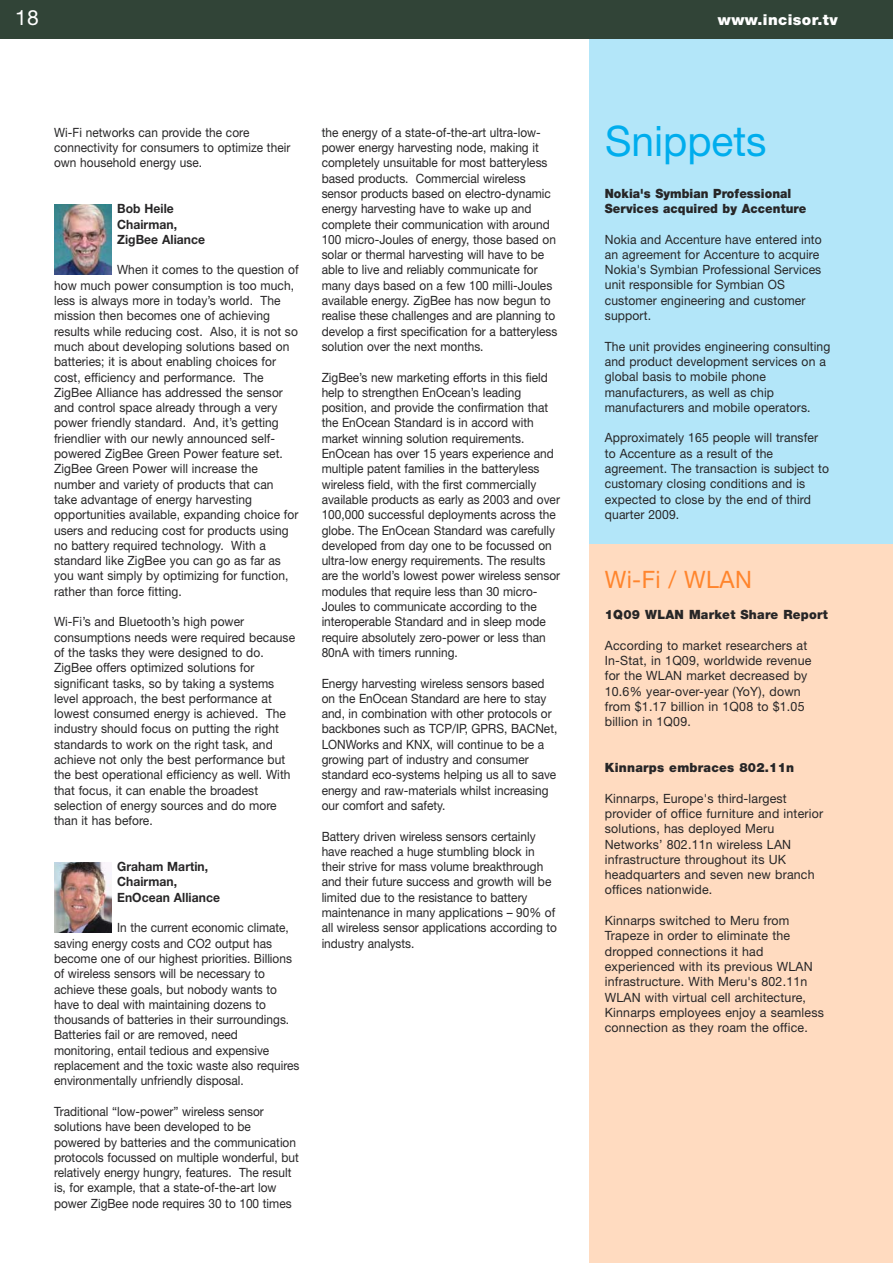
<style>
.page{position:relative;width:893px;height:1263px;background:#fff}
.page>*{position:absolute;margin:0;border:0;box-sizing:border-box;transform-origin:0 0}
.t1{font:42px "Helvetica Neue";color:#00aded}
.t2{font:24px "Helvetica Neue";letter-spacing:.015em;color:#ff852d}
.t3{font:21px "Helvetica Neue";color:#fff}
.t4{font:900 15px "Helvetica Neue";letter-spacing:.025em;color:#fff}
.t5{font:12.75px/15.3px "Helvetica Neue";color:#272627;scale:.93 1}
.t6{font:12.75px/15.3px "Helvetica Neue";color:#272627;scale:.94 1}
.t7{font:12.75px/15.3px "Helvetica Neue";color:#272627}
.t8{font:12.75px/15.3px "Helvetica Neue";color:#272627;scale:.95 1}
.t9{font:700 12.75px/15.3px "Helvetica Neue";letter-spacing:.005em;color:#272627;scale:.95 1}
.t10{font:900 12.75px/15.3px "Helvetica Neue";letter-spacing:.005em;color:#272627;scale:.94 1}
.t11{font:900 12.75px "Helvetica Neue";letter-spacing:.005em;color:#272627}
</style>
<div class="page">
<div style="left:589px;top:36px;width:303px;height:1227px;background:#b3e6f9"></div>
<div style="left:589px;top:545px;width:303px;height:718px;background:#ffdbc0"></div>
<div style="left:0;top:0;width:892px;height:38px;background:#314437"></div>
<img style="left:54px;top:862px;width:57px;height:71px">
<img style="left:54px;top:204px;width:57px;height:71px">
<h3 class="t3" style="left:15px;top:10px;width:25px">18</h3>
<p class="t4" style="left:718px;top:15px;width:121px">www.incisor.tv</p>
<p class="t5" style="left:54px;top:126px;width:256px">Wi-Fi networks can provide the core connectivity for consumers to optimize their own household energy use.</p>
<p class="t9" style="left:117px;top:202px;width:94px">Bob Heile<br>Chairman,<br>ZigBee Aliance</p>
<p class="t6" style="left:54px;top:264px;width:262px;text-indent:63px">When it comes to the question of how much power consumption is too much, less is always more in today’s world. The mission then becomes one of achieving results while reducing cost. Also, it is not so much about developing solutions based on batteries; it is about enabling choices for cost, efficiency and performance. The ZigBee Alliance has addressed the sensor and control space already through a very power friendly standard. And, it’s getting friendlier with our newly announced self&shy;powered ZigBee Green Power feature set.<br>ZigBee Green Power will increase the number and variety of products that can take advantage of energy harvesting opportunities available, expanding choice for users and reducing cost for products using no battery required technology. With a standard like ZigBee you can go as far as you want simply by optimizing for function, rather than force fitting.</p>
<p class="t6" style="left:54px;top:615px;width:258px">Wi-Fi’s and Bluetooth’s high power consumptions needs were required because of the tasks they were designed to do.<br>ZigBee offers optimized solutions for significant tasks, so by taking a systems level approach, the best performance at lowest consumed energy is achieved. The industry should focus on putting the right standards to work on the right task, and achieve not only the best performance but the best operational efficiency as well. With that focus, it can enable the broadest selection of energy sources and do more than it has before.</p>
<p class="t9" style="left:117px;top:860px;width:110px">Graham Martin,<br>Chairman,<br>EnOcean Alliance</p>
<p class="t5" style="left:54px;top:921px;width:265px;text-indent:63px">In the current economic climate, saving energy costs and CO2 output has become one of our highest priorities. Billions of wireless sensors will be necessary to achieve these goals, but nobody wants to have to deal with maintaining dozens to thousands of batteries in their surroundings.<br>Batteries fail or are removed, need monitoring, entail tedious and expensive replacement and the toxic waste also requires environmentally unfriendly disposal.</p>
<p class="t5" style="left:54px;top:1105px;width:265px">Traditional “low-power” wireless sensor solutions have been developed to be powered by batteries and the communication protocols focussed on multiple wonderful, but relatively energy hungry, features. The result is, for example, that a state-of-the-art low power ZigBee node requires 30 to 100 times</p>
<p class="t5" style="left:322px;top:126px;width:255px">the energy of a state-of-the-art ultra-low&shy;power energy harvesting node, making it completely unsuitable for most batteryless based products. Commercial wireless sensor products based on electro-dynamic energy harvesting have to wake up and complete their communication with around 100 micro-Joules of energy, those based on solar or thermal harvesting will have to be able to live and reliably communicate for many days based on a few 100 milli-Joules available energy. ZigBee has now begun to realise these challenges and are planning to develop a first specification for a batteryless solution over the next months.</p>
<p class="t5" style="left:322px;top:371px;width:258px">ZigBee’s new marketing efforts in this field help to strengthen EnOcean’s leading position, and provide the confirmation that the EnOcean Standard is in accord with market winning solution requirements.<br>EnOcean has over 15 years experience and multiple patent families in the batteryless wireless field, with the first commercially available products as early as 2003 and over 100,000 successful deployments across the globe. The EnOcean Standard was carefully developed from day one to be focussed on ultra-low energy requirements. The results are the world’s lowest power wireless sensor modules that require less than 30 micro-Joules to communicate according to the interoperable Standard and in sleep mode require absolutely zero-power or less than 80nA with timers running.</p>
<p class="t5" style="left:322px;top:677px;width:255px">Energy harvesting wireless sensors based on the EnOcean Standard are here to stay and, in combination with other protocols or backbones such as TCP/IP, GPRS, BACNet, LONWorks and KNX, will continue to be a growing part of industry and consumer standard eco-systems helping us all to save energy and raw-materials whilst increasing our comfort and safety.</p>
<p class="t5" style="left:322px;top:830px;width:254px">Battery driven wireless sensors certainly have reached a huge stumbling block in their strive for mass volume breakthrough and their future success and growth will be limited due to the resistance to battery maintenance in many applications – 90% of all wireless sensor applications according to industry analysts.</p>
<h1 class="t1" style="left:605px;top:126px;width:163px">Snippets</h1>
<p class="t10" style="left:604px;top:187px;width:216px">Nokia's Symbian Professional<br>Services acquired by Accenture</p>
<p class="t8" style="left:604px;top:233px;width:230px">Nokia and Accenture have entered into an agreement for Accenture to acquire<br>Nokia's Symbian Professional Services unit responsible for Symbian OS customer engineering and customer support.</p>
<p class="t8" style="left:604px;top:340px;width:239px">The unit provides engineering consulting and product development services on a global basis to mobile phone manufacturers, as well as chip manufacturers and mobile operators.</p>
<p class="t8" style="left:604px;top:432px;width:238px">Approximately 165 people will transfer to Accenture as a result of the agreement. The transaction is subject to customary closing conditions and is expected to close by the end of third quarter 2009.</p>
<h2 class="t2" style="left:604px;top:566px;width:148px">Wi-Fi / WLAN</h2>
<p class="t11" style="left:604px;top:610px;width:224px">1Q09 WLAN Market Share Report</p>
<p class="t7" style="left:604px;top:639px;width:208px">According to market researchers at<br>In-Stat, in 1Q09, worldwide revenue for the WLAN market decreased by<br>10.6% year-over-year (YoY), down from $1.17 billion in 1Q08 to $1.05 billion in 1Q09.</p>
<p class="t11" style="left:604px;top:763px;width:191px">Kinnarps embraces 802.11n</p>
<p class="t7" style="left:604px;top:792px;width:220px">Kinnarps, Europe's third-largest provider of office furniture and interior solutions, has deployed Meru<br>Networks’ 802.11n wireless LAN infrastructure throughout its UK headquarters and seven new branch offices nationwide.</p>
<p class="t7" style="left:604px;top:914px;width:221px">Kinnarps switched to Meru from Trapeze in order to eliminate the dropped connections it had experienced with its previous WLAN infrastructure. With Meru's 802.11n WLAN with virtual cell architecture, Kinnarps employees enjoy a seamless connection as they roam the office.</p>
</div>
